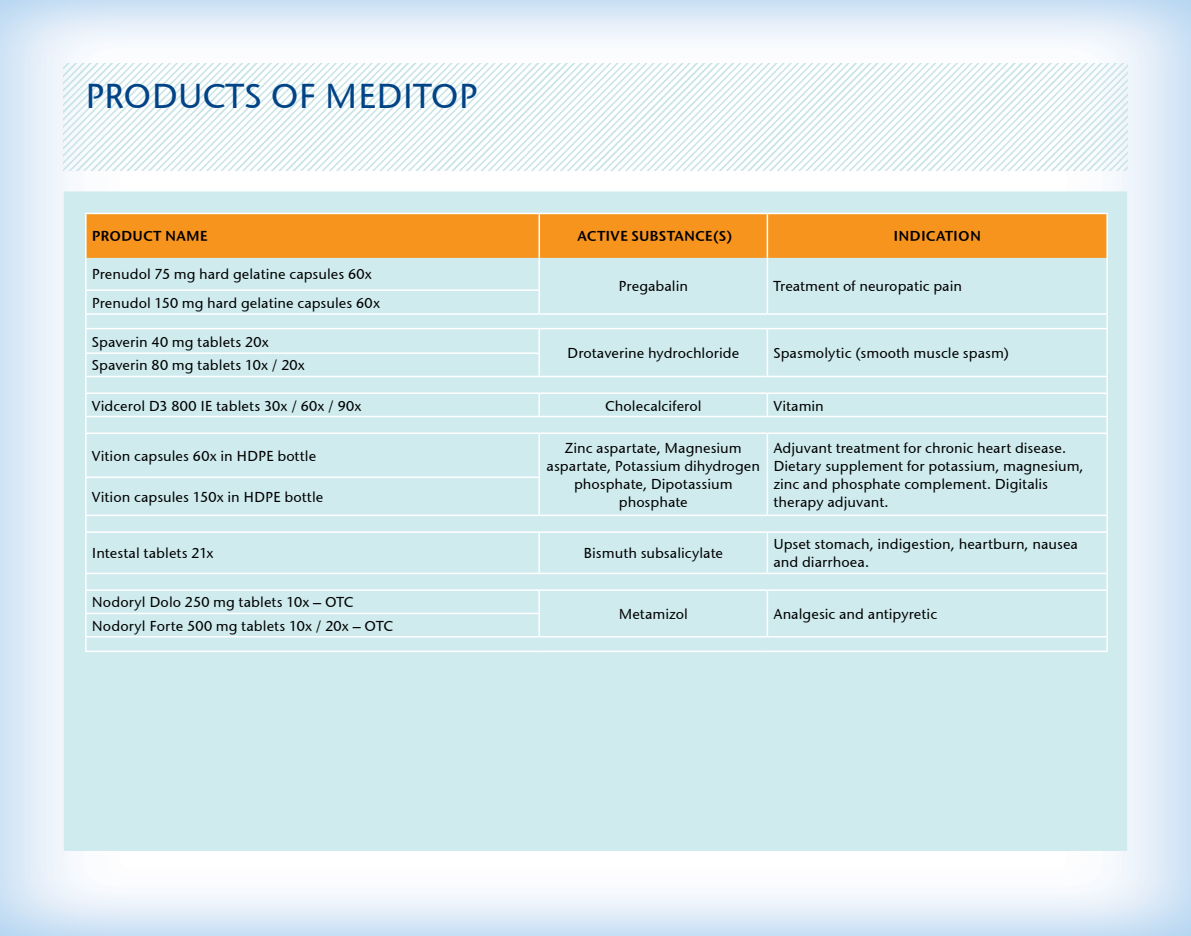
<style>
.page{position:relative;width:1191px;height:936px;background:#fff}
.page>*{position:absolute;margin:0;border:0;box-sizing:border-box;transform-origin:0 0}
.t1{font:500 36px "Stone San Itc TEE";color:#004386}
.t2{font:500 15px/18px "Stone San Itc TEE";color:#000}
.t3{font:15px "Stone San SC Itc TEE Semi";letter-spacing:.01em;color:#000}
</style>
<div class="page">
<div style="left:64px;top:191px;width:1063px;height:659px;background:#cfebee;border:2px solid #cfebee"></div>
<img style="left:64px;top:64px;width:1063px;height:106px">
<div style="left:87px;top:214px;width:1019px;height:44px;background:#f7941e"></div>
<hr style="left:538px;top:214px;width:2px;height:44px;background:#fff">
<hr style="left:766px;top:214px;width:2px;height:44px;background:#fff">
<hr style="left:538px;top:258px;width:2px;height:31px;background:#fff">
<hr style="left:766px;top:258px;width:2px;height:32px;background:#fff">
<hr style="left:85px;top:289px;width:455px;height:2px;background:#fff">
<hr style="left:538px;top:291px;width:2px;height:22px;background:#fff">
<hr style="left:766px;top:290px;width:2px;height:23px;background:#fff">
<hr style="left:539px;top:313px;width:228px;height:2px;background:#fff">
<hr style="left:767px;top:313px;width:341px;height:2px;background:#fff">
<hr style="left:85px;top:328px;width:454px;height:1px;background:#fff">
<hr style="left:539px;top:328px;width:228px;height:1px;background:#fff">
<hr style="left:538px;top:329px;width:2px;height:23px;background:#fff">
<hr style="left:767px;top:328px;width:341px;height:1px;background:#fff">
<hr style="left:766px;top:329px;width:2px;height:24px;background:#fff">
<hr style="left:85px;top:352px;width:455px;height:2px;background:#fff">
<hr style="left:538px;top:354px;width:2px;height:22px;background:#fff">
<hr style="left:766px;top:353px;width:2px;height:23px;background:#fff">
<hr style="left:85px;top:376px;width:454px;height:1px;background:#fff">
<hr style="left:539px;top:376px;width:228px;height:1px;background:#fff">
<hr style="left:767px;top:376px;width:341px;height:1px;background:#fff">
<hr style="left:85px;top:392px;width:454px;height:2px;background:#fff">
<hr style="left:539px;top:392px;width:228px;height:2px;background:#fff">
<hr style="left:538px;top:394px;width:2px;height:22px;background:#fff">
<hr style="left:767px;top:392px;width:341px;height:2px;background:#fff">
<hr style="left:766px;top:394px;width:2px;height:22px;background:#fff">
<hr style="left:85px;top:416px;width:454px;height:1px;background:#fff">
<hr style="left:539px;top:416px;width:228px;height:1px;background:#fff">
<hr style="left:767px;top:416px;width:341px;height:1px;background:#fff">
<hr style="left:85px;top:432px;width:454px;height:2px;background:#fff">
<hr style="left:539px;top:432px;width:228px;height:2px;background:#fff">
<hr style="left:538px;top:434px;width:2px;height:42px;background:#fff">
<hr style="left:767px;top:432px;width:341px;height:2px;background:#fff">
<hr style="left:766px;top:434px;width:2px;height:43px;background:#fff">
<hr style="left:85px;top:476px;width:455px;height:2px;background:#fff">
<hr style="left:538px;top:478px;width:2px;height:36px;background:#fff">
<hr style="left:766px;top:477px;width:2px;height:37px;background:#fff">
<hr style="left:85px;top:514px;width:454px;height:2px;background:#fff">
<hr style="left:539px;top:514px;width:228px;height:2px;background:#fff">
<hr style="left:767px;top:514px;width:341px;height:2px;background:#fff">
<hr style="left:85px;top:531px;width:454px;height:2px;background:#fff">
<hr style="left:539px;top:531px;width:228px;height:2px;background:#fff">
<hr style="left:538px;top:533px;width:2px;height:39px;background:#fff">
<hr style="left:767px;top:531px;width:341px;height:2px;background:#fff">
<hr style="left:766px;top:533px;width:2px;height:39px;background:#fff">
<hr style="left:85px;top:572px;width:454px;height:2px;background:#fff">
<hr style="left:539px;top:572px;width:228px;height:2px;background:#fff">
<hr style="left:767px;top:572px;width:341px;height:2px;background:#fff">
<hr style="left:539px;top:589px;width:228px;height:2px;background:#fff">
<hr style="left:767px;top:589px;width:341px;height:2px;background:#fff">
<hr style="left:766px;top:591px;width:2px;height:22px;background:#fff">
<hr style="left:85px;top:612px;width:455px;height:2px;background:#fff">
<hr style="left:766px;top:613px;width:2px;height:23px;background:#fff">
<hr style="left:539px;top:636px;width:228px;height:1px;background:#fff">
<hr style="left:767px;top:636px;width:341px;height:1px;background:#fff">
<hr style="left:85px;top:650px;width:454px;height:2px;background:#fff">
<hr style="left:539px;top:650px;width:228px;height:2px;background:#fff">
<hr style="left:767px;top:650px;width:341px;height:2px;background:#fff">
<hr style="left:85px;top:213px;width:454px;height:1px;background:#fff">
<hr style="left:85px;top:214px;width:2px;height:44px;background:#fff">
<hr style="left:767px;top:213px;width:341px;height:1px;background:#fff">
<hr style="left:1106px;top:214px;width:2px;height:44px;background:#fff">
<hr style="left:85px;top:258px;width:2px;height:31px;background:#fff">
<hr style="left:1106px;top:258px;width:2px;height:32px;background:#fff">
<hr style="left:85px;top:291px;width:2px;height:22px;background:#fff">
<hr style="left:1106px;top:290px;width:2px;height:23px;background:#fff">
<hr style="left:85px;top:329px;width:2px;height:23px;background:#fff">
<hr style="left:1106px;top:329px;width:2px;height:24px;background:#fff">
<hr style="left:85px;top:354px;width:2px;height:22px;background:#fff">
<hr style="left:1106px;top:353px;width:2px;height:23px;background:#fff">
<hr style="left:85px;top:394px;width:2px;height:22px;background:#fff">
<hr style="left:1106px;top:394px;width:2px;height:22px;background:#fff">
<hr style="left:85px;top:434px;width:2px;height:42px;background:#fff">
<hr style="left:1106px;top:434px;width:2px;height:43px;background:#fff">
<hr style="left:85px;top:478px;width:2px;height:36px;background:#fff">
<hr style="left:1106px;top:477px;width:2px;height:37px;background:#fff">
<hr style="left:85px;top:533px;width:2px;height:39px;background:#fff">
<hr style="left:1106px;top:533px;width:2px;height:39px;background:#fff">
<hr style="left:1106px;top:591px;width:2px;height:22px;background:#fff">
<hr style="left:1106px;top:613px;width:2px;height:23px;background:#fff">
<hr style="left:539px;top:213px;width:228px;height:1px;background:#fff">
<svg style="left:85px;top:315px;width:2px;height:13px"></svg>
<svg style="left:1106px;top:315px;width:2px;height:13px"></svg>
<svg style="left:85px;top:377px;width:2px;height:15px"></svg>
<svg style="left:1106px;top:377px;width:2px;height:15px"></svg>
<svg style="left:85px;top:417px;width:2px;height:15px"></svg>
<svg style="left:1106px;top:417px;width:2px;height:15px"></svg>
<svg style="left:85px;top:516px;width:2px;height:15px"></svg>
<svg style="left:1106px;top:516px;width:2px;height:15px"></svg>
<svg style="left:85px;top:574px;width:2px;height:15px"></svg>
<svg style="left:1106px;top:574px;width:2px;height:15px"></svg>
<svg style="left:85px;top:637px;width:2px;height:13px"></svg>
<svg style="left:1106px;top:637px;width:2px;height:13px"></svg>
<hr style="left:85px;top:313px;width:454px;height:2px;background:#fff">
<hr style="left:85px;top:589px;width:454px;height:2px;background:#fff">
<hr style="left:85px;top:591px;width:2px;height:21px;background:#fff">
<hr style="left:538px;top:591px;width:2px;height:21px;background:#fff">
<hr style="left:85px;top:614px;width:2px;height:22px;background:#fff">
<hr style="left:538px;top:614px;width:2px;height:22px;background:#fff">
<hr style="left:85px;top:636px;width:454px;height:1px;background:#fff">
<h1 class="t1" style="left:85px;top:75px;width:394px">PRODUCTS OF MEDITOP</h1>
<p class="t3" style="left:92px;top:227px;width:117px">PRODUCT NAME</p>
<p class="t3" style="left:577px;top:227px;width:157px">ACTIVE SUBSTANCE(S)</p>
<p class="t3" style="left:893px;top:227px;width:89px">INDICATION</p>
<p class="t2" style="left:92px;top:265px;width:282px">Prenudol 75 mg hard gelatine capsules 60x</p>
<p class="t2" style="left:618px;top:277px;width:71px">Pregabalin</p>
<p class="t2" style="left:773px;top:277px;width:190px">Treatment of neuropatic pain</p>
<p class="t2" style="left:92px;top:294px;width:290px">Prenudol 150 mg hard gelatine capsules 60x</p>
<p class="t2" style="left:92px;top:333px;width:178px">Spaverin 40 mg tablets 20x</p>
<p class="t2" style="left:567px;top:344px;width:174px">Drotaverine hydrochloride</p>
<p class="t2" style="left:773px;top:344px;width:237px">Spasmolytic (smooth muscle spasm)</p>
<p class="t2" style="left:92px;top:357px;width:214px">Spaverin 80 mg tablets 10x / 20x</p>
<p class="t2" style="left:92px;top:397px;width:271px">Vidcerol D3 800 IE tablets 30x / 60x / 90x</p>
<p class="t2" style="left:605px;top:397px;width:98px">Cholecalciferol</p>
<p class="t2" style="left:773px;top:397px;width:52px">Vitamin</p>
<p class="t2" style="left:92px;top:447px;width:226px">Vition capsules 60x in HDPE bottle</p>
<p class="t2" style="left:546px;top:439px;width:215px;text-align:center">Zinc aspartate, Magnesium aspartate, Potassium dihydrogen phosphate, Dipotassium phosphate</p>
<p class="t2" style="left:773px;top:439px;width:312px">Adjuvant treatment for chronic heart disease.<br>Dietary supplement for potassium, magnesium, zinc and phosphate complement. Digitalis therapy adjuvant.</p>
<p class="t2" style="left:92px;top:488px;width:233px">Vition capsules 150x in HDPE bottle</p>
<p class="t2" style="left:92px;top:544px;width:123px">Intestal tablets 21x</p>
<p class="t2" style="left:583px;top:544px;width:141px">Bismuth subsalicylate</p>
<p class="t2" style="left:773px;top:535px;width:306px">Upset stomach, indigestion, heartburn, nausea and diarrhoea.</p>
<p class="t2" style="left:92px;top:593px;width:263px">Nodoryl Dolo 250 mg tablets 10x – OTC</p>
<p class="t2" style="left:618px;top:605px;width:71px">Metamizol</p>
<p class="t2" style="left:773px;top:605px;width:165px">Analgesic and antipyretic</p>
<p class="t2" style="left:92px;top:617px;width:303px">Nodoryl Forte 500 mg tablets 10x / 20x – OTC</p>
</div>
